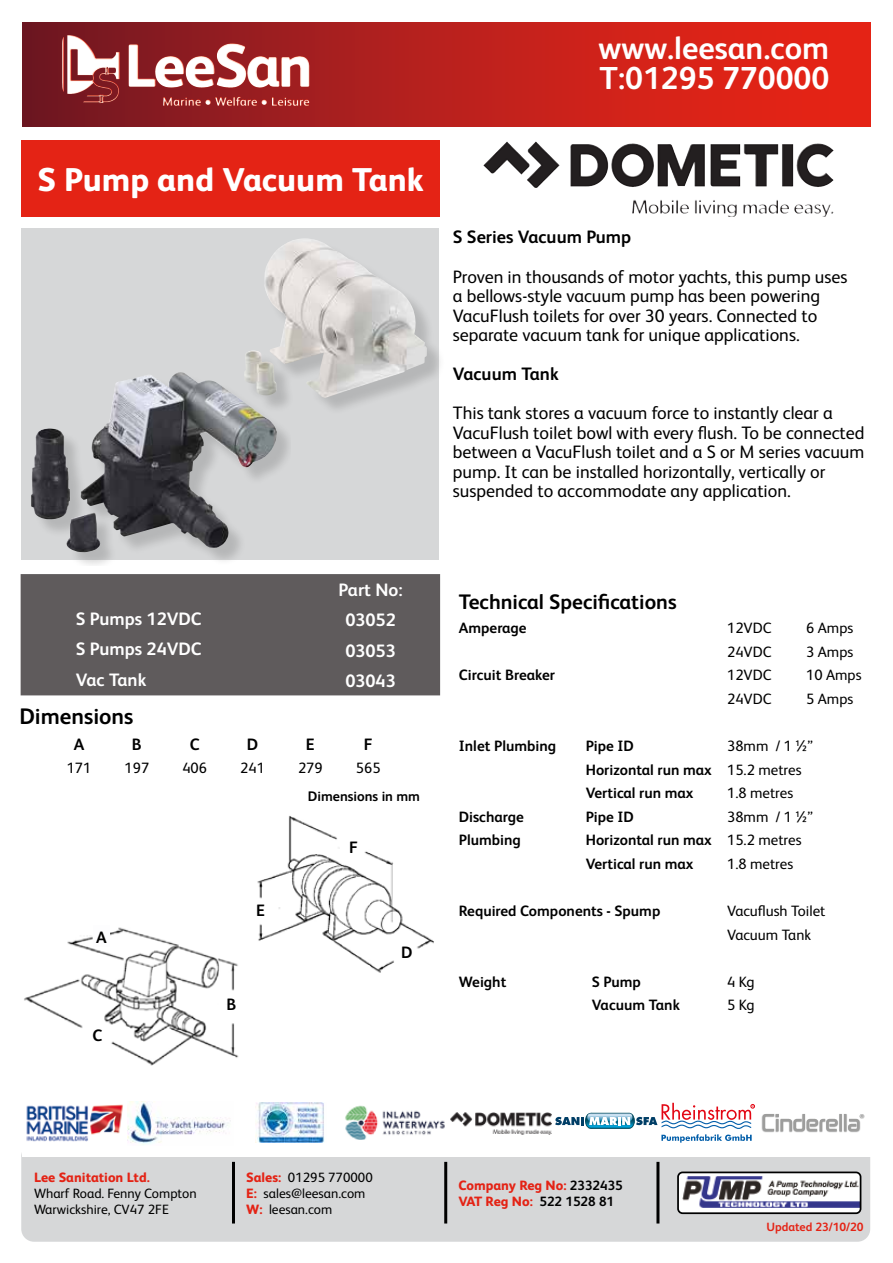
<style>
.page{position:relative;width:893px;height:1263px;background:#fff}
.page>*{position:absolute;margin:0;border:0;box-sizing:border-box;transform-origin:0 0}
.t1{font:800 33px "FS Albert";color:#fff}
.t2{font:700 31.8px/30px "FS Albert";color:#fff}
.t3{font:700 22.5px "FS Albert";color:#000}
.t4{font:700 21px "FS Albert";color:#000}
.t5{font:18px/19.5px "FS Albert";color:#000}
.t6{font:700 18px "FS Albert";color:#fff}
.t7{font:700 18px "FS Albert";color:#000}
.t8{font:700 16.5px "FS Albert";color:#000}
.t9{font:700 15px/23.5px "FS Albert";color:#000}
.t10{font:15px/23.5px "FS Albert";color:#000}
.t11{font:700 13.95px "FS Albert";color:#000}
.t12{font:13.5px/16.2px "FS Albert";color:#000}
.t13{font:800 13.5px/16.2px "FS Albert";color:#e42315}
.t14{font:700 12px "FS Albert";color:#e42315}
.s1{font-weight:400}
.s2{font-weight:800;color:#e42315}
.s3{font-weight:700;color:#000}
</style>
<div class="page">
<svg style="left:22px;top:22px;width:849px;height:105px;background:#bb2a27"></svg>
<img style="left:67px;top:35px;width:32px;height:59px">
<div style="left:21px;top:140px;width:419px;height:77px;background:#e42315"></div>
<div style="left:22px;top:229px;width:417px;height:331px;background:#d6d7d8"></div>
<div style="left:21px;top:1144px;width:849px;height:98px;background:#d6d7d8;border-radius:13px"></div>
<hr style="left:232px;top:1162px;width:3px;height:61px;background:#000">
<hr style="left:444px;top:1162px;width:3px;height:61px;background:#000">
<hr style="left:656px;top:1162px;width:3px;height:61px;background:#000">
<div style="left:678px;top:1172px;width:183px;height:41px;background:#fff;border-radius:5px"></div>
<img style="left:682px;top:1176px;width:176px;height:32px">
<div style="left:677px;top:1171px;width:184px;height:43px;border:2px solid #000;border-radius:5px"></div>
<div style="left:22px;top:1093px;width:848px;height:64px;background:#fff"></div>
<img style="left:26px;top:1101px;width:205px;height:43px">
<img style="left:255px;top:1103px;width:70px;height:39px">
<img style="left:345px;top:1105px;width:100px;height:35px">
<img style="left:451px;top:1113px;width:100px;height:22px">
<svg style="left:555px;top:1103px;width:200px;height:40px"></svg>
<img style="left:762px;top:1115px;width:97px;height:18px">
<svg style="left:763px;top:1114px;width:101px;height:17px"></svg>
<div style="left:21px;top:574px;width:419px;height:121px;background:#5f5b5c"></div>
<img style="left:483px;top:141px;width:149px;height:47px">
<div style="left:247px;top:241px;width:198px;height:175px;background:#000;opacity:.15"></div>
<img style="left:244px;top:238px;width:183px;height:160px">
<div style="left:33px;top:375px;width:258px;height:191px;background:#000;opacity:.15"></div>
<img style="left:81px;top:373px;width:148px;height:175px">
<img style="left:257px;top:815px;width:177px;height:158px">
<img style="left:24px;top:927px;width:215px;height:139px">
<div style="left:94px;top:926px;width:16px;height:21px;background:#fdfdfe"></div>
<h2 class="t2" style="left:599px;top:32px;width:232px">www.leesan.com<br>T:01295 770000</h2>
<h1 class="t1" style="left:37px;top:156px;width:388px">S Pump and Vacuum Tank</h1>
<p class="t7" style="left:453px;top:225px;width:180px">S Series Vacuum Pump</p>
<p class="t5" style="left:453px;top:266px;width:396px">Proven in thousands of motor yachts, this pump uses a bellows-style vacuum pump has been powering VacuFlush toilets for over 30 years. Connected to separate vacuum tank for unique applications.</p>
<p class="t7" style="left:453px;top:362px;width:107px">Vacuum Tank</p>
<p class="t5" style="left:453px;top:402px;width:413px">This tank stores a vacuum force to instantly clear a VacuFlush toilet bowl with every flush. To be connected between a VacuFlush toilet and a S or M series vacuum pump. It can be installed horizontally, vertically or suspended to accommodate any application.</p>
<p class="t6" style="left:338px;top:577px;width:66px">Part No:</p>
<p class="t6" style="left:76px;top:607px;width:127px">S Pumps 12VDC</p>
<p class="t6" style="left:345px;top:608px;width:52px">03052</p>
<p class="t6" style="left:76px;top:637px;width:127px">S Pumps 24VDC</p>
<p class="t6" style="left:345px;top:638px;width:52px">03053</p>
<p class="t6" style="left:76px;top:668px;width:72px">Vac Tank</p>
<p class="t6" style="left:345px;top:669px;width:52px">03043</p>
<p class="t3" style="left:19px;top:701px;width:116px">Dimensions</p>
<p class="t8" style="left:74px;top:733px;width:12px">A</p>
<p class="t8" style="left:132px;top:733px;width:11px">B</p>
<p class="t8" style="left:190px;top:733px;width:11px">C</p>
<p class="t8" style="left:247px;top:733px;width:13px">D</p>
<p class="t8" style="left:306px;top:733px;width:10px">E</p>
<p class="t8" style="left:364px;top:733px;width:10px">F</p>
<p class="t10" style="left:67px;top:755px;width:26px">171</p>
<p class="t10" style="left:125px;top:755px;width:26px">197</p>
<p class="t10" style="left:182px;top:755px;width:26px">406</p>
<p class="t10" style="left:240px;top:755px;width:26px">241</p>
<p class="t10" style="left:298px;top:755px;width:26px">279</p>
<p class="t10" style="left:356px;top:755px;width:26px">565</p>
<p class="t11" style="left:308px;top:786px;width:114px">Dimensions in mm</p>
<p class="t8" style="left:96px;top:926px;width:12px">A</p>
<p class="t8" style="left:92px;top:1024px;width:11px">C</p>
<p class="t8" style="left:256px;top:899px;width:10px">E</p>
<p class="t8" style="left:226px;top:993px;width:11px">B</p>
<p class="t8" style="left:349px;top:836px;width:10px">F</p>
<p class="t8" style="left:401px;top:941px;width:13px">D</p>
<p class="t4" style="left:459px;top:588px;width:219px">Technical Specifications</p>
<p class="t9" style="left:459px;top:615px;width:69px">Amperage</p>
<p class="t10" style="left:727px;top:615px;width:46px">12VDC</p>
<p class="t10" style="left:806px;top:615px;width:49px">6 Amps</p>
<p class="t10" style="left:727px;top:639px;width:46px">24VDC</p>
<p class="t10" style="left:806px;top:639px;width:49px">3 Amps</p>
<p class="t9" style="left:459px;top:663px;width:98px">Circuit Breaker</p>
<p class="t10" style="left:727px;top:662px;width:46px">12VDC</p>
<p class="t10" style="left:806px;top:662px;width:57px">10 Amps</p>
<p class="t10" style="left:727px;top:686px;width:46px">24VDC</p>
<p class="t10" style="left:806px;top:686px;width:49px">5 Amps</p>
<p class="t9" style="left:459px;top:733px;width:99px">Inlet Plumbing</p>
<p class="t9" style="left:586px;top:733px;width:50px">Pipe ID</p>
<p class="t9" style="left:586px;top:733px;width:229px;text-indent:141px"><span class="s1">38mm / 1 ½”<br></span>Horizontal run max <span class="s1">15.2 metres<br></span>Vertical run max</p>
<p class="t10" style="left:727px;top:780px;width:68px">1.8 metres</p>
<p class="t9" style="left:459px;top:804px;width:67px">Discharge</p>
<p class="t9" style="left:586px;top:804px;width:50px">Pipe ID</p>
<p class="t10" style="left:727px;top:804px;width:87px">38mm / 1 ½”</p>
<p class="t9" style="left:459px;top:828px;width:64px">Plumbing</p>
<p class="t9" style="left:586px;top:828px;width:217px">Horizontal run max <span class="s1">15.2 metres<br></span>Vertical run max</p>
<p class="t10" style="left:727px;top:851px;width:68px">1.8 metres</p>
<p class="t9" style="left:459px;top:898px;width:203px">Required Components - Spump</p>
<p class="t10" style="left:727px;top:898px;width:100px">Vacuflush Toilet<br>Vacuum Tank</p>
<p class="t9" style="left:459px;top:969px;width:49px">Weight</p>
<p class="t9" style="left:592px;top:969px;width:51px">S Pump</p>
<p class="t10" style="left:727px;top:969px;width:29px">4 Kg</p>
<p class="t9" style="left:592px;top:993px;width:90px">Vacuum Tank</p>
<p class="t10" style="left:727px;top:993px;width:29px">5 Kg</p>
<p class="t13" style="left:34px;top:1168px;width:117px">Lee Sanitation Ltd.</p>
<p class="t12" style="left:34px;top:1184px;width:164px">Wharf Road. Fenny Compton<br>Warwickshire, CV47 2FE</p>
<p class="t12" style="left:246px;top:1168px;width:128px"><span class="s2">Sales:</span> 01295 770000<br><span class="s2">E:</span> sales@leesan.com<br><span class="s2">W:</span> leesan.com</p>
<p class="t13" style="left:458px;top:1176px;width:166px">Company Reg No: <span class="s3">2332435<br></span>VAT Reg No: <span class="s3">522 1528 81</span></p>
<p class="t14" style="left:766px;top:1218px;width:99px">Updated 23/10/20</p>
</div>
